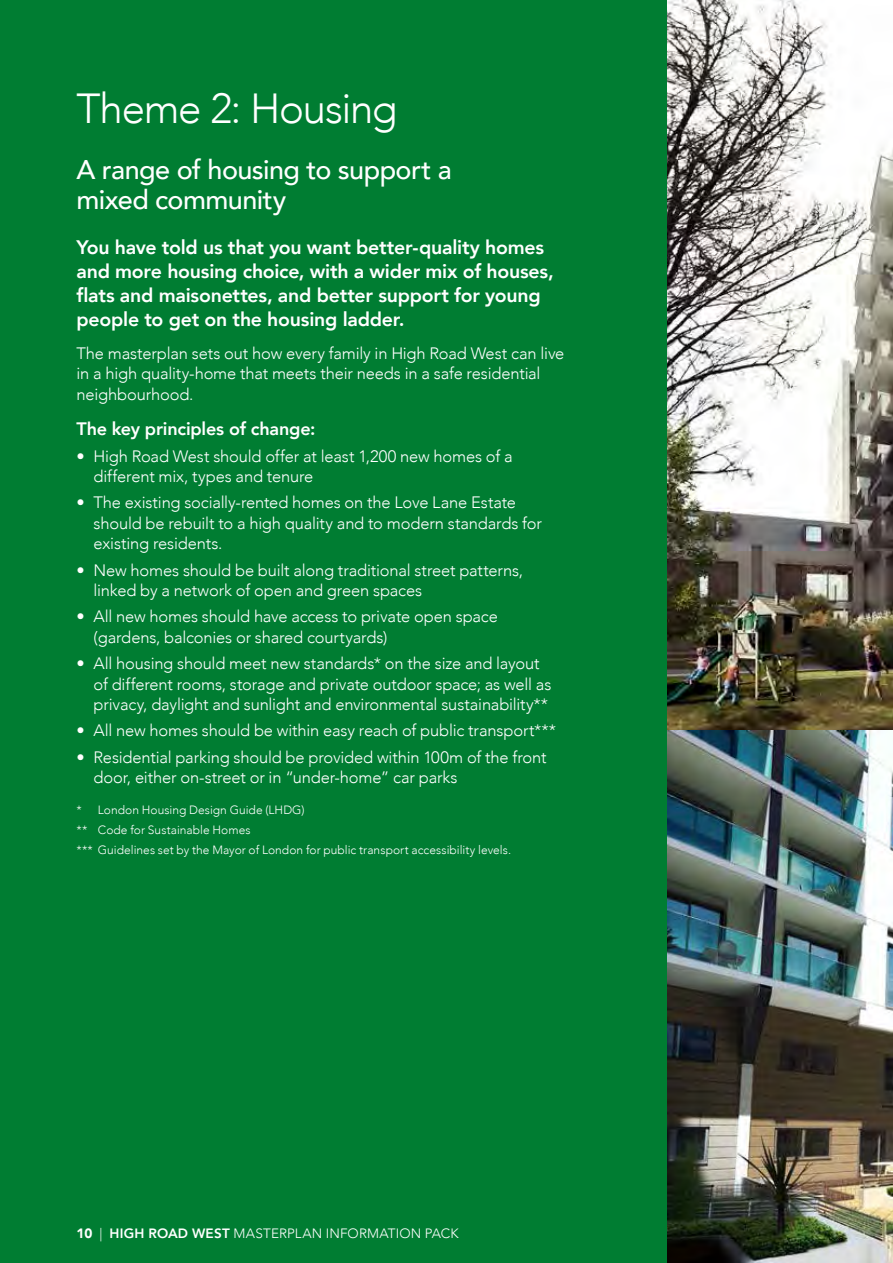
<style>
.page{position:relative;width:893px;height:1263px;background:#fff}
.page>*{position:absolute;margin:0;border:0;box-sizing:border-box;transform-origin:0 0}
.t1{font:300 42px "Avenir";letter-spacing:-.03em;color:#fff}
.t2{font:500 27px/30px "Avenir";letter-spacing:-.02em;color:#fff}
.t3{font:800 19.5px/24px "Avenir";letter-spacing:-.01em;color:#fff}
.t4{font:800 18px "Avenir";letter-spacing:-.01em;color:#fff}
.t5{font:300 16.5px/20.2px "Avenir";letter-spacing:-.01em;color:#fff}
.t6{font:300 13.5px "Avenir";letter-spacing:.01em;color:#fff}
.t7{font:300 12px/20px "Avenir";letter-spacing:.005em;color:#fff}
.s1{font-weight:900}
.s2{font-weight:800}
</style>
<div class="page">
<div style="left:0;top:0;width:668px;height:1263px;background:#007d32"></div>
<img style="left:668px;top:0;width:225px;height:730px">
<img style="left:668px;top:730px;width:225px;height:533px">
<h1 class="t1" style="left:77px;top:84px;width:322px">Theme 2: Housing</h1>
<h2 class="t2" style="left:77px;top:153px;width:377px">A range of housing to support a mixed community</h2>
<p class="t3" style="left:77px;top:234px;width:479px">You have told us that you want better-quality homes and more housing choice, with a wider mix of houses, flats and maisonettes, and better support for young people to get on the housing ladder.</p>
<p class="t5" style="left:77px;top:343px;width:489px">The masterplan sets out how every family in High Road West can live in a high quality-home that meets their needs in a safe residential neighbourhood.</p>
<p class="t4" style="left:77px;top:412px;width:240px">The key principles of change:</p>
<p class="t5" style="left:94px;top:446px;width:421px;text-indent:-17px">• High Road West should offer at least 1,200 new homes of a different mix, types and tenure</p>
<p class="t5" style="left:94px;top:493px;width:450px;text-indent:-17px">• The existing socially-rented homes on the Love Lane Estate should be rebuilt to a high quality and to modern standards for existing residents.</p>
<p class="t5" style="left:94px;top:560px;width:431px;text-indent:-17px">• New homes should be built along traditional street patterns, linked by a network of open and green spaces</p>
<p class="t5" style="left:94px;top:607px;width:406px;text-indent:-17px">• All new homes should have access to private open space (gardens, balconies or shared courtyards)</p>
<p class="t5" style="left:94px;top:653px;width:459px;text-indent:-17px">• All housing should meet new standards* on the size and layout of different rooms, storage and private outdoor space; as well as privacy, daylight and sunlight and environmental sustainability**</p>
<p class="t5" style="left:77px;top:721px;width:481px">• All new homes should be within easy reach of public transport***</p>
<p class="t5" style="left:94px;top:747px;width:455px;text-indent:-17px">• Residential parking should be provided within 100m of the front door, either on-street or in “under-home” car parks</p>
<p class="t7" style="left:77px;top:800px;width:436px">* London Housing Design Guide (LHDG)<br>** Code for Sustainable Homes<br>*** Guidelines set by the Mayor of London for public transport accessibility levels.</p>
<p class="t6" style="left:77px;top:1226px;width:384px"><span class="s1">10</span> | <span class="s2">HIGH ROAD WEST</span> MASTERPLAN INFORMATION PACK</p>
</div>
